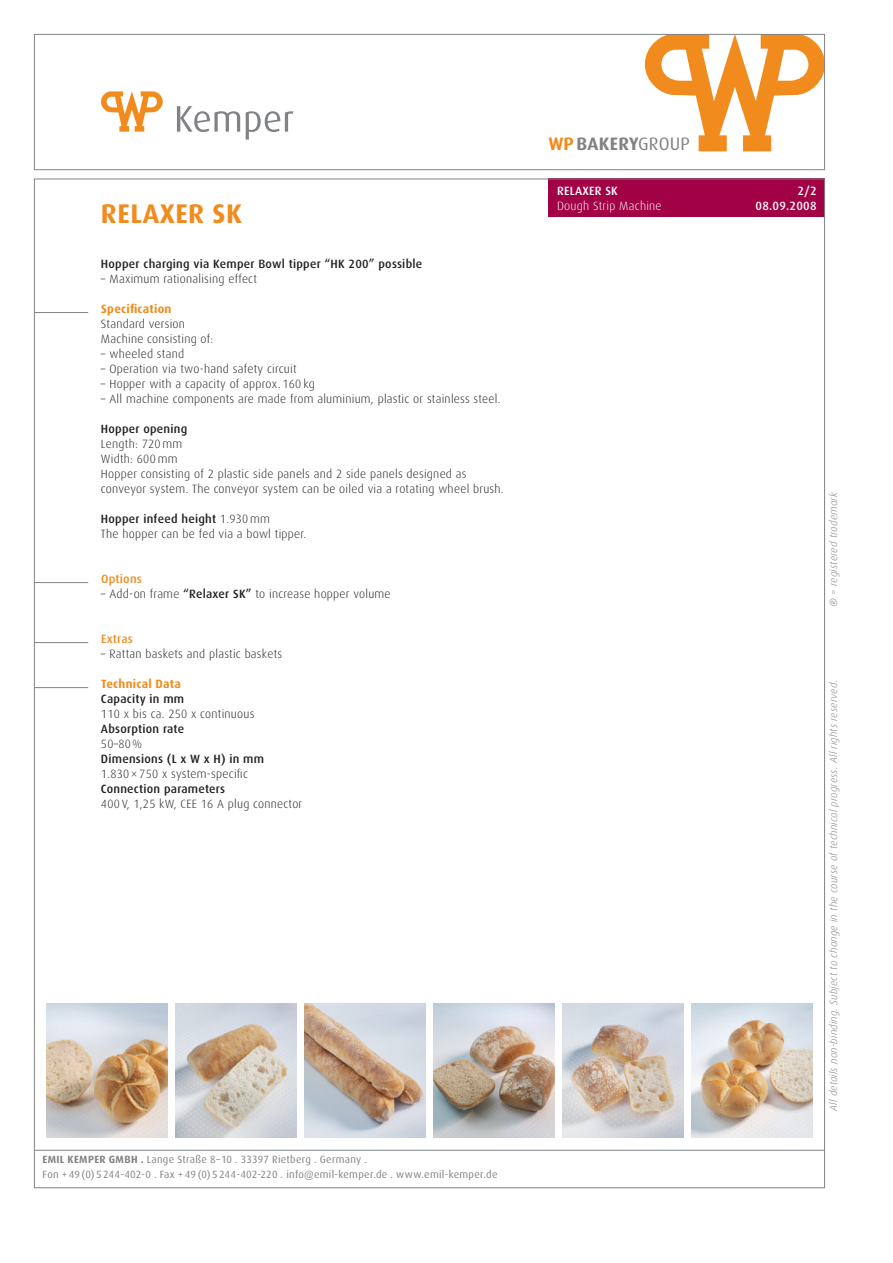
<style>
.page{position:relative;width:893px;height:1263px;background:#fff}
.page>*{position:absolute;margin:0;border:0;box-sizing:border-box;transform-origin:0 0}
.titel_maschine_18pt{font:700 27px "Dax Pro";letter-spacing:.02em;color:#f28b1d}
.t1{font:700 18px "Dax Pro";letter-spacing:.015em;color:#808285}
.fließtext_light_8pt{font:300 12px/15px "Dax Pro";letter-spacing:.02em;color:#231f20}
.fließtext_light_8pt-2{font:500 12px "Dax Pro";letter-spacing:.02em;color:#231f20}
.head_technischedaten{font:700 12px "Dax Pro";letter-spacing:.02em;color:#f28b1d}
.kasten_index_weiß_8p{font:500 12px "Dax Pro";letter-spacing:.02em;color:#fff}
.kasten_index_weiß_8p-2{font:300 12px "Dax Pro";letter-spacing:.02em;color:#fff}
.head_technischedaten-2{font:500 12px "Dax Pro";letter-spacing:.02em;color:#f28b1d}
.t2{font:10.5px "Dax Pro";letter-spacing:.03em;color:#808285}
.tabelle_light_7pt{font:italic 300 10.5px "Dax Pro";letter-spacing:.02em;color:#808285}
.s1{font-weight:300}
.s2{font-weight:500}
.s3{font-weight:700}
.s4{color:#f28b1d}
.s5{font-weight:400}
</style>
<div class="page">
<svg style="left:645px;top:36px;width:178px;height:115px"></svg>
<img style="left:305px;top:1003px;width:120px;height:135px">
<img style="left:692px;top:1003px;width:120px;height:135px">
<img style="left:176px;top:1003px;width:120px;height:135px">
<img style="left:434px;top:1003px;width:120px;height:135px">
<img style="left:47px;top:1003px;width:120px;height:135px">
<img style="left:563px;top:1003px;width:120px;height:135px">
<div style="left:549px;top:179px;width:276px;height:38px;background:#a30146"></div>
<hr style="left:34px;top:312px;width:54px;height:1px;background:#808285">
<hr style="left:34px;top:582px;width:54px;height:1px;background:#808285">
<hr style="left:34px;top:642px;width:54px;height:1px;background:#808285">
<hr style="left:34px;top:687px;width:54px;height:1px;background:#808285">
<div style="left:34px;top:34px;width:791px;height:136px;border:1px solid #808285"></div>
<hr style="left:34px;top:1150px;width:791px;height:1px;background:#808285">
<svg style="left:101px;top:91px;width:62px;height:41px"></svg>
<svg style="left:177px;top:106px;width:116px;height:34px"></svg>
<p class="titel_maschine_18pt" style="left:101px;top:196px;width:143px">RELAXER SK</p>
<p class="fließtext_light_8pt-2" style="left:101px;top:256px;width:323px">Hopper charging via Kemper Bowl tipper “HK 200” possible</p>
<p class="fließtext_light_8pt" style="left:101px;top:271px;width:158px">– Maximum rationalising effect</p>
<p class="head_technischedaten" style="left:101px;top:301px;width:72px">Specification</p>
<p class="fließtext_light_8pt" style="left:101px;top:316px;width:86px">Standard version</p>
<p class="fließtext_light_8pt" style="left:101px;top:331px;width:114px">Machine consisting of:</p>
<p class="fließtext_light_8pt" style="left:101px;top:346px;width:85px">– wheeled stand</p>
<p class="fließtext_light_8pt" style="left:101px;top:361px;width:197px">– Operation via two-hand safety circuit</p>
<p class="fließtext_light_8pt" style="left:101px;top:376px;width:215px">– Hopper with a capacity of approx. 160 kg</p>
<p class="fließtext_light_8pt" style="left:101px;top:391px;width:401px">– All machine components are made from aluminium, plastic or stainless steel.</p>
<p class="fließtext_light_8pt-2" style="left:101px;top:421px;width:88px">Hopper opening</p>
<p class="fließtext_light_8pt" style="left:101px;top:436px;width:83px">Length: 720 mm</p>
<p class="fließtext_light_8pt" style="left:101px;top:451px;width:78px">Width: 600 mm</p>
<p class="fließtext_light_8pt" style="left:101px;top:466px;width:404px">Hopper consisting of 2 plastic side panels and 2 side panels designed as conveyor system. The conveyor system can be oiled via a rotating wheel brush.</p>
<p class="fließtext_light_8pt-2" style="left:101px;top:511px;width:170px">Hopper infeed height <span class="s1">1.930 mm</span></p>
<p class="fließtext_light_8pt" style="left:101px;top:526px;width:207px">The hopper can be fed via a bowl tipper.</p>
<p class="head_technischedaten-2" style="left:101px;top:571px;width:42px">Options</p>
<p class="fließtext_light_8pt" style="left:101px;top:586px;width:291px">– Add-on frame <span class="s2">“Relaxer SK”</span> to increase hopper volume</p>
<p class="head_technischedaten-2" style="left:101px;top:631px;width:33px">Extras</p>
<p class="fließtext_light_8pt" style="left:101px;top:646px;width:183px">– Rattan baskets and plastic baskets</p>
<p class="head_technischedaten" style="left:101px;top:676px;width:81px">Technical Data</p>
<p class="fließtext_light_8pt-2" style="left:101px;top:691px;width:85px">Capacity in mm</p>
<p class="fließtext_light_8pt" style="left:101px;top:706px;width:155px">110 x bis ca. 250 x continuous</p>
<p class="fließtext_light_8pt-2" style="left:101px;top:721px;width:85px">Absorption rate</p>
<p class="fließtext_light_8pt" style="left:101px;top:736px;width:43px">50–80%</p>
<p class="fließtext_light_8pt-2" style="left:101px;top:751px;width:165px">Dimensions (L x W x H) in mm</p>
<p class="fließtext_light_8pt" style="left:101px;top:766px;width:148px">1.830 × 750 x system-specific</p>
<p class="fließtext_light_8pt-2" style="left:101px;top:781px;width:126px">Connection parameters</p>
<p class="fließtext_light_8pt" style="left:101px;top:796px;width:203px">400 V, 1,25 kW, CEE 16 A plug connector</p>
<p class="t2" style="left:43px;top:1153px;width:326px"><span class="s3">EMIL KEMPER GMBH .</span> Lange Straße 8–10 . 33397 Rietberg . Germany .</p>
<p class="t2" style="left:43px;top:1168px;width:457px">Fon + 49 (0) 5 244-402-0 . Fax + 49 (0) 5 244-402-220 . info@emil-kemper.de . www.emil-kemper.de</p>
<p class="t1" style="left:548px;top:133px;width:143px"><span class="s4">WP</span>BAKERY<span class="s5">GROUP</span></p>
<p class="kasten_index_weiß_8p" style="left:557px;top:183px;width:62px">RELAXER SK</p>
<p class="kasten_index_weiß_8p" style="left:797px;top:183px;width:21px">2/2</p>
<p class="kasten_index_weiß_8p-2" style="left:557px;top:198px;width:106px">Dough Strip Machine</p>
<p class="kasten_index_weiß_8p" style="left:756px;top:198px;width:62px">08.09.2008</p>
<p class="tabelle_light_7pt" style="left:827px;top:607px;width:116px;rotate:-90deg">® = registered trademark</p>
<p class="tabelle_light_7pt" style="left:827px;top:1111px;width:433px;rotate:-90deg">All details non-binding. Subject to change in the course of technical progress. All rights reserved.</p>
</div>
